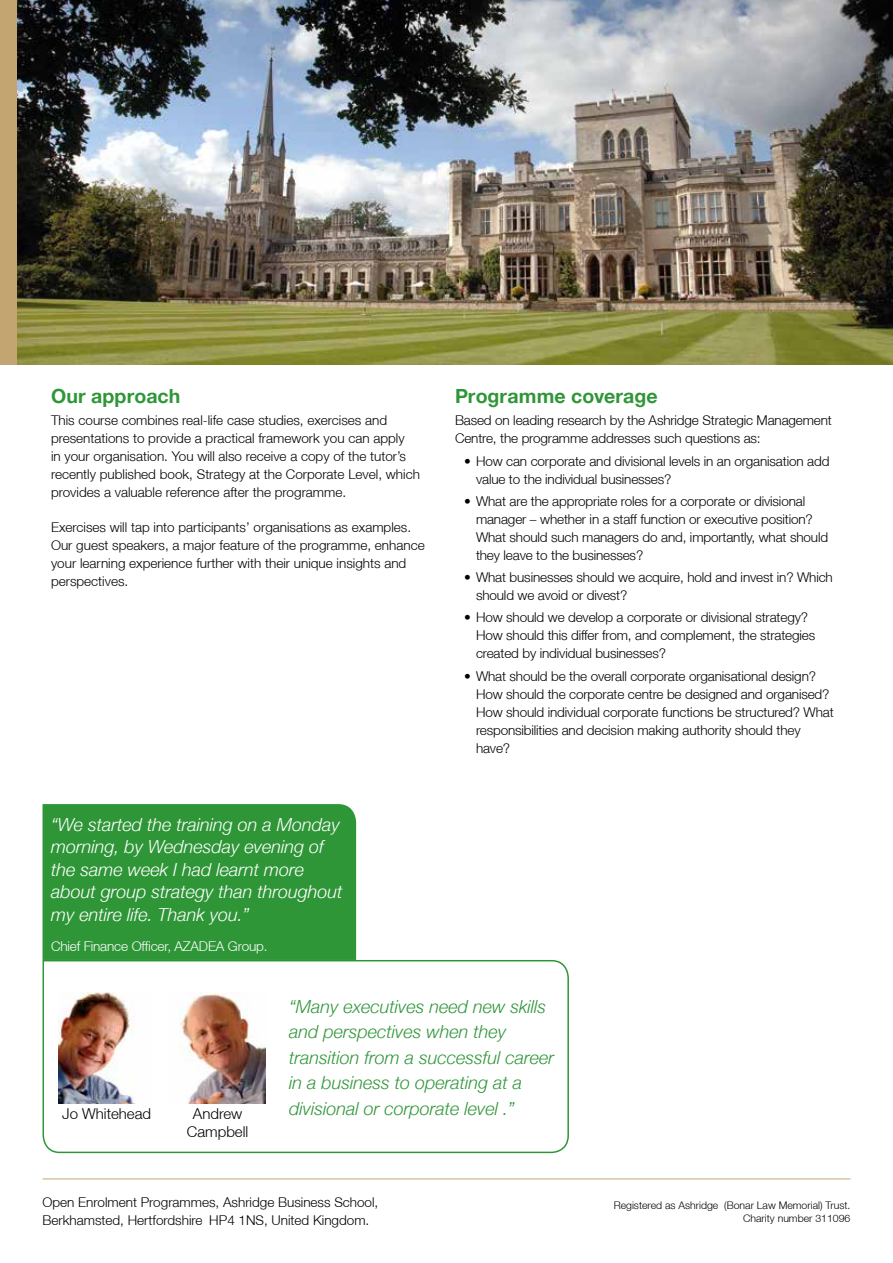
<style>
.page{position:relative;width:893px;height:1263px;background:#fff}
.page>*{position:absolute;margin:0;border:0;box-sizing:border-box;transform-origin:0 0}
.t1{font:700 19.5px "Helvetica Neue";letter-spacing:.01em;color:#2f9638}
.t2{font:italic 300 18px/22.5px "Helvetica Neue";color:#fff}
.t3{font:italic 300 18px/25.5px "Helvetica Neue";color:#2f9638}
.t4{font:300 15px/18px "Helvetica Neue";color:#000;text-align:center}
.t5{font:300 13.5px/18px "Helvetica Neue";letter-spacing:-.01em;color:#000}
.t6{font:300 13.5px "Helvetica Neue";letter-spacing:-.01em;color:#fff}
.t7{font:300 10.5px/13.5px "Helvetica Neue";color:#000;text-align:right}
</style>
<div class="page">
<img style="left:17px;top:0;width:876px;height:365px">
<div style="left:0;top:0;width:17px;height:365px;background:#c3a572"></div>
<hr style="left:43px;top:1178px;width:807px;height:2px;background:#d9c3a0">
<svg style="left:42px;top:959px;width:527px;height:195px"></svg>
<div style="left:43px;top:804px;width:313px;height:156px;background:#2f9638"></div>
<img style="left:59px;top:992px;width:92px;height:111px">
<img style="left:170px;top:992px;width:96px;height:111px">
<h1 class="t1" style="left:51px;top:384px;width:131px">Our approach</h1>
<p class="t5" style="left:51px;top:411px;width:370px">This course combines real-life case studies, exercises and presentations to provide a practical framework you can apply<br>in your organisation. You will also receive a copy of the tutor’s recently published book, Strategy at the Corporate Level, which provides a valuable reference after the programme.</p>
<p class="t5" style="left:51px;top:518px;width:375px">Exercises will tap into participants’ organisations as examples.<br>Our guest speakers, a major feature of the programme, enhance your learning experience further with their unique insights and perspectives.</p>
<h2 class="t2" style="left:51px;top:813px;width:293px">“We started the training on a Monday morning, by Wednesday evening of the same week I had learnt more about group strategy than throughout my entire life. Thank you.”</h2>
<p class="t6" style="left:51px;top:938px;width:218px">Chief Finance Officer, AZADEA Group.</p>
<h1 class="t1" style="left:455px;top:384px;width:204px">Programme coverage</h1>
<p class="t5" style="left:455px;top:411px;width:378px">Based on leading research by the Ashridge Strategic Management<br>Centre, the programme addresses such questions as:</p>
<p class="t5" style="left:476px;top:452px;width:355px;text-indent:-12px">• How can corporate and divisional levels in an organisation add value to the individual businesses?</p>
<p class="t5" style="left:476px;top:492px;width:354px;text-indent:-12px">• What are the appropriate roles for a corporate or divisional manager – whether in a staff function or executive position?<br>What should such managers do and, importantly, what should they leave to the businesses?</p>
<p class="t5" style="left:476px;top:568px;width:358px;text-indent:-12px">• What businesses should we acquire, hold and invest in? Which should we avoid or divest?</p>
<p class="t5" style="left:476px;top:608px;width:341px;text-indent:-12px">• How should we develop a corporate or divisional strategy?<br>How should this differ from, and complement, the strategies created by individual businesses?</p>
<p class="t5" style="left:476px;top:666px;width:359px;text-indent:-12px">• What should be the overall corporate organisational design?<br>How should the corporate centre be designed and organised?<br>How should individual corporate functions be structured? What responsibilities and decision making authority should they have?</p>
<p class="t4" style="left:62px;top:1105px;width:90px">Jo Whitehead</p>
<p class="t4" style="left:187px;top:1105px;width:63px">Andrew<br>Campbell</p>
<h2 class="t3" style="left:289px;top:993px;width:267px">“Many executives need new skills and perspectives when they transition from a successful career in a business to operating at a divisional or corporate level .”</h2>
<p class="t5" style="left:43px;top:1193px;width:337px">Open Enrolment Programmes, Ashridge Business School,<br>Berkhamsted, Hertfordshire HP4 1NS, United Kingdom.</p>
<p class="t7" style="left:614px;top:1198px;width:238px">Registered as Ashridge (Bonar Law Memorial) Trust.<br>Charity number 311096</p>
</div>
